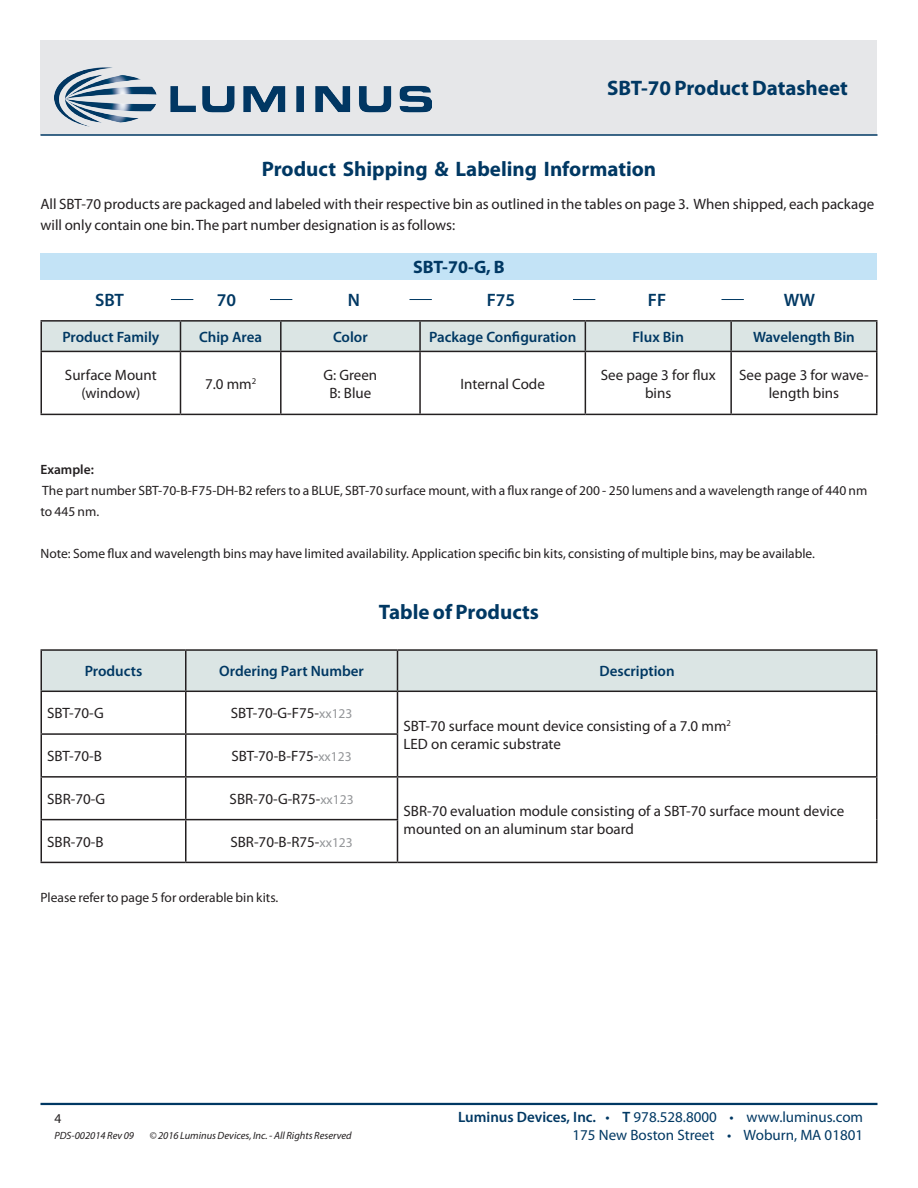
<style>
.page{position:relative;width:918px;height:1188px;background:#fff}
.page>*{position:absolute;margin:0;border:0;box-sizing:border-box;transform-origin:0 0}
.DS_Title1{font:700 21px "Myriad Pro";color:#003863}
.t1{font:600 18px "Myriad Pro";color:#003863}
.t2{font:700 18px "Myriad Pro";color:#003863}
.DS_Body{font:15px/18px "Myriad Pro";color:#231f20;text-align:center}
.t3{font:600 15px "Myriad Pro";color:#003863}
.t4{font:15px "Myriad Pro";color:#003863}
.DS_Body-2{font:13.5px/21px "Myriad Pro";color:#231f20}
.DS_Body-3{font:600 13.5px "Myriad Pro";color:#231f20}
.zzFooterRight2{font:13.5px "Myriad Pro";color:#231f20}
.zzFooterRight1{font:italic 10.5px "Myriad Pro";color:#231f20}
.s1{font-size:13.5px;color:#939598}
.s2{font-weight:600}
</style>
<div class="page">
<div style="left:42px;top:651px;width:834px;height:40px;background:#dbe5e4"></div>
<hr style="left:40px;top:691px;width:146px;height:1px;background:#231f20">
<hr style="left:186px;top:691px;width:212px;height:1px;background:#231f20">
<hr style="left:185px;top:692px;width:2px;height:41px;background:#231f20">
<hr style="left:397px;top:692px;width:1px;height:41px;background:#231f20">
<hr style="left:40px;top:733px;width:146px;height:2px;background:#231f20">
<hr style="left:186px;top:733px;width:212px;height:2px;background:#231f20">
<hr style="left:185px;top:735px;width:2px;height:41px;background:#231f20">
<hr style="left:397px;top:735px;width:1px;height:41px;background:#231f20">
<hr style="left:40px;top:776px;width:146px;height:2px;background:#231f20">
<hr style="left:186px;top:776px;width:212px;height:2px;background:#231f20">
<hr style="left:185px;top:778px;width:2px;height:41px;background:#231f20">
<hr style="left:398px;top:776px;width:480px;height:2px;background:#231f20">
<hr style="left:397px;top:778px;width:1px;height:41px;background:#231f20">
<hr style="left:40px;top:819px;width:146px;height:1px;background:#231f20">
<hr style="left:186px;top:819px;width:212px;height:1px;background:#231f20">
<hr style="left:185px;top:820px;width:2px;height:42px;background:#231f20">
<hr style="left:397px;top:820px;width:1px;height:42px;background:#231f20">
<hr style="left:40px;top:862px;width:146px;height:1px;background:#231f20">
<hr style="left:186px;top:862px;width:212px;height:1px;background:#231f20">
<hr style="left:398px;top:862px;width:480px;height:1px;background:#231f20">
<hr style="left:40px;top:649px;width:146px;height:2px;background:#231f20">
<hr style="left:40px;top:651px;width:2px;height:40px;background:#231f20">
<hr style="left:186px;top:649px;width:212px;height:2px;background:#231f20">
<hr style="left:185px;top:651px;width:2px;height:40px;background:#231f20">
<hr style="left:398px;top:649px;width:480px;height:2px;background:#231f20">
<hr style="left:397px;top:651px;width:1px;height:40px;background:#231f20">
<hr style="left:876px;top:651px;width:2px;height:40px;background:#231f20">
<hr style="left:40px;top:692px;width:2px;height:41px;background:#231f20">
<hr style="left:398px;top:691px;width:480px;height:1px;background:#231f20">
<hr style="left:876px;top:692px;width:2px;height:42px;background:#231f20">
<hr style="left:40px;top:735px;width:2px;height:41px;background:#231f20">
<hr style="left:876px;top:734px;width:2px;height:42px;background:#231f20">
<hr style="left:40px;top:778px;width:2px;height:41px;background:#231f20">
<hr style="left:876px;top:778px;width:2px;height:42px;background:#231f20">
<hr style="left:40px;top:820px;width:2px;height:42px;background:#231f20">
<hr style="left:876px;top:820px;width:2px;height:42px;background:#231f20">
<div style="left:40px;top:40px;width:838px;height:95px;background:#e6e7e9"></div>
<hr style="left:40px;top:1103px;width:838px;height:2px;background:#003863">
<hr style="left:40px;top:134px;width:838px;height:2px;background:#003863">
<img style="left:54px;top:67px;width:378px;height:68px">
<svg style="left:171px;top:299px;width:22px;height:1px"></svg>
<svg style="left:270px;top:299px;width:22px;height:1px"></svg>
<svg style="left:410px;top:299px;width:22px;height:1px"></svg>
<svg style="left:573px;top:299px;width:22px;height:1px"></svg>
<svg style="left:722px;top:299px;width:22px;height:1px"></svg>
<div style="left:40px;top:253px;width:838px;height:26px;background:#c3e3f6"></div>
<hr style="left:40px;top:352px;width:2px;height:62px;background:#231f20">
<hr style="left:180px;top:352px;width:1px;height:62px;background:#231f20">
<hr style="left:280px;top:352px;width:2px;height:62px;background:#231f20">
<hr style="left:419px;top:352px;width:2px;height:62px;background:#231f20">
<hr style="left:585px;top:352px;width:1px;height:62px;background:#231f20">
<hr style="left:730px;top:352px;width:2px;height:62px;background:#231f20">
<hr style="left:876px;top:352px;width:2px;height:62px;background:#231f20">
<hr style="left:40px;top:414px;width:140px;height:1px;background:#231f20">
<hr style="left:180px;top:414px;width:101px;height:1px;background:#231f20">
<hr style="left:281px;top:414px;width:139px;height:1px;background:#231f20">
<hr style="left:420px;top:414px;width:165px;height:1px;background:#231f20">
<hr style="left:585px;top:414px;width:146px;height:1px;background:#231f20">
<hr style="left:731px;top:414px;width:147px;height:1px;background:#231f20">
<hr style="left:40px;top:320px;width:140px;height:2px;background:#231f20">
<hr style="left:40px;top:322px;width:2px;height:29px;background:#231f20">
<hr style="left:180px;top:320px;width:101px;height:2px;background:#231f20">
<hr style="left:281px;top:320px;width:139px;height:2px;background:#231f20">
<hr style="left:420px;top:320px;width:165px;height:2px;background:#231f20">
<hr style="left:585px;top:320px;width:146px;height:2px;background:#231f20">
<svg style="left:41px;top:321px;width:835px;height:30px;background:#d4dddc"></svg>
<hr style="left:731px;top:320px;width:147px;height:2px;background:#231f20">
<hr style="left:730px;top:322px;width:2px;height:29px;background:#231f20">
<hr style="left:876px;top:322px;width:2px;height:29px;background:#231f20">
<hr style="left:40px;top:351px;width:140px;height:1px;background:#231f20">
<hr style="left:180px;top:351px;width:101px;height:1px;background:#231f20">
<hr style="left:281px;top:351px;width:139px;height:1px;background:#231f20">
<hr style="left:420px;top:351px;width:165px;height:1px;background:#231f20">
<hr style="left:585px;top:351px;width:146px;height:1px;background:#231f20">
<hr style="left:731px;top:351px;width:147px;height:1px;background:#231f20">
<p class="DS_Title1" style="left:607px;top:74px;width:242px">SBT-70 Product Datasheet</p>
<p class="DS_Title1" style="left:262px;top:156px;width:396px">Product Shipping &amp; Labeling Information</p>
<p class="DS_Body" style="left:40px;top:194px;width:835px;line-height:21px;text-align:left">All SBT-70 products are packaged and labeled with their respective bin as outlined in the tables on page 3. When shipped, each package will only contain one bin. The part number designation is as follows:</p>
<p class="t2" style="left:413px;top:255px;width:93px">SBT-70-G, B</p>
<p class="t1" style="left:95px;top:288px;width:30px">SBT</p>
<p class="t1" style="left:217px;top:288px;width:21px">70</p>
<p class="t1" style="left:348px;top:288px;width:14px">N</p>
<p class="t1" style="left:487px;top:288px;width:30px">F75</p>
<p class="t1" style="left:648px;top:288px;width:20px">FF</p>
<p class="t1" style="left:784px;top:288px;width:33px">WW</p>
<p class="t3" style="left:62px;top:327px;width:98px">Product Family</p>
<p class="t3" style="left:199px;top:327px;width:65px">Chip Area</p>
<p class="t3" style="left:333px;top:327px;width:36px">Color</p>
<p class="t3" style="left:429px;top:327px;width:149px">Package Configuration</p>
<p class="t3" style="left:633px;top:327px;width:53px">Flux Bin</p>
<p class="t3" style="left:753px;top:327px;width:103px">Wavelength Bin</p>
<p class="DS_Body" style="left:65px;top:365px;width:93px">Surface Mount (window)</p>
<p class="DS_Body" style="left:205px;top:374px;width:53px">7.0 mm<sup>2</sup></p>
<p class="DS_Body" style="left:461px;top:374px;width:86px">Internal Code</p>
<p class="DS_Body" style="left:601px;top:365px;width:116px">See page 3 for flux bins</p>
<p class="DS_Body" style="left:739px;top:365px;width:131px">See page 3 for wave&shy;length bins</p>
<p class="DS_Body" style="left:324px;top:365px;width:55px">G: Green</p>
<p class="DS_Body" style="left:329px;top:383px;width:43px">B: Blue</p>
<p class="DS_Body-3" style="left:40px;top:460px;width:55px">Example:</p>
<p class="DS_Body-2" style="left:40px;top:479px;width:828px">The part number SBT-70-B-F75-DH-B2 refers to a BLUE, SBT-70 surface mount, with a flux range of 200 - 250 lumens and a wavelength range of 440 nm to 445 nm.</p>
<p class="DS_Body-2" style="left:40px;top:542px;width:776px">Note: Some flux and wavelength bins may have limited availability. Application specific bin kits, consisting of multiple bins, may be available.</p>
<p class="DS_Title1" style="left:379px;top:599px;width:162px">Table of Products</p>
<p class="t3" style="left:85px;top:662px;width:59px">Products</p>
<p class="t3" style="left:219px;top:662px;width:146px">Ordering Part Number</p>
<p class="t3" style="left:600px;top:662px;width:77px">Description</p>
<p class="DS_Body" style="left:47px;top:704px;width:58px">SBT-70-G</p>
<p class="DS_Body" style="left:231px;top:704px;width:123px">SBT-70-G-F75-<span class="s1">xx123</span></p>
<p class="DS_Body" style="left:404px;top:716px;width:329px">SBT-70 surface mount device consisting of a 7.0 mm<sup>2</sup></p>
<p class="DS_Body" style="left:404px;top:734px;width:159px">LED on ceramic substrate</p>
<p class="DS_Body" style="left:47px;top:747px;width:56px">SBT-70-B</p>
<p class="DS_Body" style="left:232px;top:747px;width:122px">SBT-70-B-F75-<span class="s1">xx123</span></p>
<p class="DS_Body" style="left:47px;top:790px;width:60px">SBR-70-G</p>
<p class="DS_Body" style="left:230px;top:790px;width:126px">SBR-70-G-R75-<span class="s1">xx123</span></p>
<p class="DS_Body" style="left:404px;top:802px;width:442px;text-align:left">SBR-70 evaluation module consisting of a SBT-70 surface mount device mounted on an aluminum star board</p>
<p class="DS_Body" style="left:47px;top:832px;width:58px">SBR-70-B</p>
<p class="DS_Body" style="left:230px;top:832px;width:124px">SBR-70-B-R75-<span class="s1">xx123</span></p>
<p class="DS_Body-2" style="left:41px;top:887px;width:238px">Please refer to page 5 for orderable bin kits.</p>
<p class="zzFooterRight2" style="left:54px;top:1110px;width:8px">4</p>
<p class="zzFooterRight1" style="left:54px;top:1129px;width:81px">PDS-002014 Rev 09</p>
<p class="zzFooterRight1" style="left:149px;top:1129px;width:204px">© 2016 Luminus Devices, Inc. - All Rights Reserved</p>
<p class="t4" style="left:458px;top:1108px;width:407px"><span class="s2">Luminus Devices, Inc.</span> • <span class="s2">T</span> 978.528.8000 • www.luminus.com</p>
<p class="t4" style="left:573px;top:1126px;width:292px">175 New Boston Street • Woburn, MA 01801</p>
</div>
